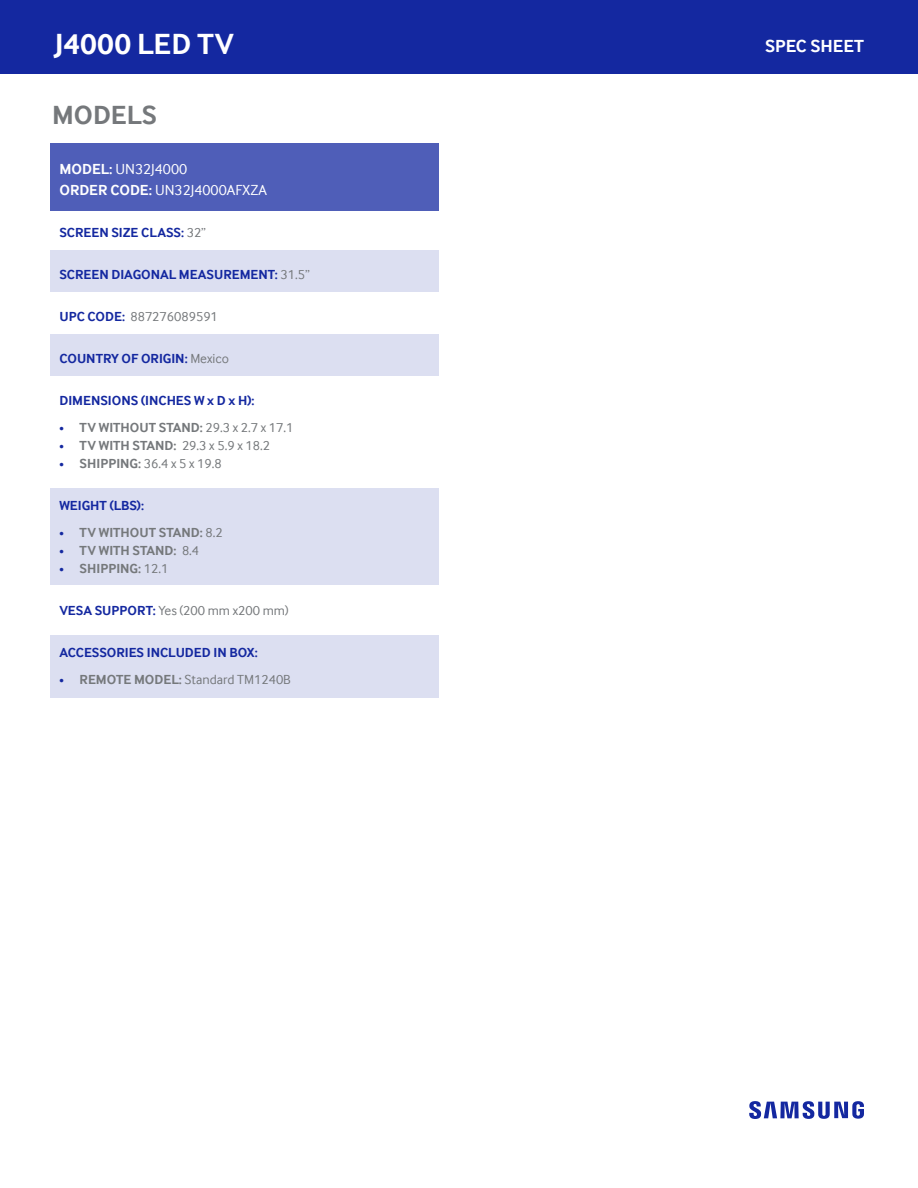
<style>
.page{position:relative;width:918px;height:1188px;background:#fff}
.page>*{position:absolute;margin:0;border:0;box-sizing:border-box;transform-origin:0 0}
.t1{font:700 30px "Samsung Inter Face";letter-spacing:.025em;color:#fff}
.t2{font:700 27px "Samsung Inter Face";color:#75787b}
.t3{font:700 18px "Samsung Inter Face";color:#fff}
.t4{font:15px "Samsung Inter Face";color:#fff}
.t5{font:700 13.5px "Samsung Inter Face";color:#1428a0}
.PRODUCT_PAGE_-_Bulle{font:13.5px "Samsung Inter Face";color:#75787b}
.PRODUCT_PAGE_-_Bulle-2{font:700 13.5px "Samsung Inter Face";color:#75787b}
.s1{font-weight:700}
.s2{font-weight:400;color:#75787b}
.s3{font-weight:700;color:#1428a0}
.s4{font-weight:400;font-size:9px;color:#1428a0}
.s5{font-weight:400}
.s6{font-size:9px;color:#1428a0}
</style>
<div class="page">
<div style="left:0;top:0;width:918px;height:74px;background:#1428a0"></div>
<svg style="left:749px;top:1101px;width:115px;height:18px"></svg>
<div style="left:50px;top:143px;width:389px;height:68px;background:#4f5eb8"></div>
<div style="left:50px;top:250px;width:389px;height:42px;background:#dcdff1"></div>
<div style="left:50px;top:334px;width:389px;height:42px;background:#dcdff1"></div>
<div style="left:50px;top:488px;width:389px;height:96px;background:#dcdff1"></div>
<div style="left:50px;top:635px;width:389px;height:63px;background:#dcdff1"></div>
<p class="t1" style="left:55px;top:26px;width:181px">J4000 LED TV</p>
<h2 class="t2" style="left:52px;top:99px;width:106px">MODELS</h2>
<p class="t4" style="left:59px;top:161px;width:129px"><span class="s1">MODEL:</span> UN32J4000</p>
<p class="t4" style="left:59px;top:182px;width:209px"><span class="s1">ORDER CODE:</span> UN32J4000AFXZA</p>
<p class="t5" style="left:59px;top:225px;width:148px">SCREEN SIZE CLASS: <span class="s2">32”</span></p>
<p class="t5" style="left:59px;top:267px;width:252px">SCREEN DIAGONAL MEASUREMENT: <span class="s2">31.5”</span></p>
<p class="PRODUCT_PAGE_-_Bulle" style="left:59px;top:309px;width:160px"><span class="s3">UPC CODE:</span> 887276089591</p>
<p class="t5" style="left:59px;top:351px;width:171px">COUNTRY OF ORIGIN: <span class="s2">Mexico</span></p>
<p class="t5" style="left:59px;top:393px;width:197px">DIMENSIONS (INCHES W x D x H):</p>
<p class="PRODUCT_PAGE_-_Bulle-2" style="left:59px;top:420px;width:236px"><span class="s4">•</span> TV WITHOUT STAND: <span class="s5">29.3 x 2.7 x 17.1</span></p>
<p class="PRODUCT_PAGE_-_Bulle" style="left:59px;top:438px;width:212px"><span class="s6">•</span> <span class="s1">TV WITH STAND:</span> 29.3 x 5.9 x 18.2</p>
<p class="PRODUCT_PAGE_-_Bulle" style="left:59px;top:456px;width:164px"><span class="s6">•</span> <span class="s1">SHIPPING:</span> 36.4 x 5 x 19.8</p>
<p class="t5" style="left:59px;top:498px;width:86px">WEIGHT (LBS):</p>
<p class="PRODUCT_PAGE_-_Bulle-2" style="left:59px;top:525px;width:165px"><span class="s4">•</span> TV WITHOUT STAND: <span class="s5">8.2</span></p>
<p class="PRODUCT_PAGE_-_Bulle-2" style="left:59px;top:543px;width:141px"><span class="s4">•</span> TV WITH STAND: <span class="s5">8.4</span></p>
<p class="PRODUCT_PAGE_-_Bulle-2" style="left:59px;top:561px;width:110px"><span class="s4">•</span> SHIPPING: <span class="s5">12.1</span></p>
<p class="PRODUCT_PAGE_-_Bulle" style="left:59px;top:603px;width:231px"><span class="s3">VESA SUPPORT:</span> Yes (200 mm x200 mm)</p>
<p class="t5" style="left:59px;top:645px;width:200px">ACCESSORIES INCLUDED IN BOX:</p>
<p class="PRODUCT_PAGE_-_Bulle" style="left:59px;top:672px;width:233px"><span class="s6">•</span> <span class="s1">REMOTE MODEL:</span> Standard TM1240B</p>
<h3 class="t3" style="left:765px;top:35px;width:100px">SPEC SHEET</h3>
</div>
